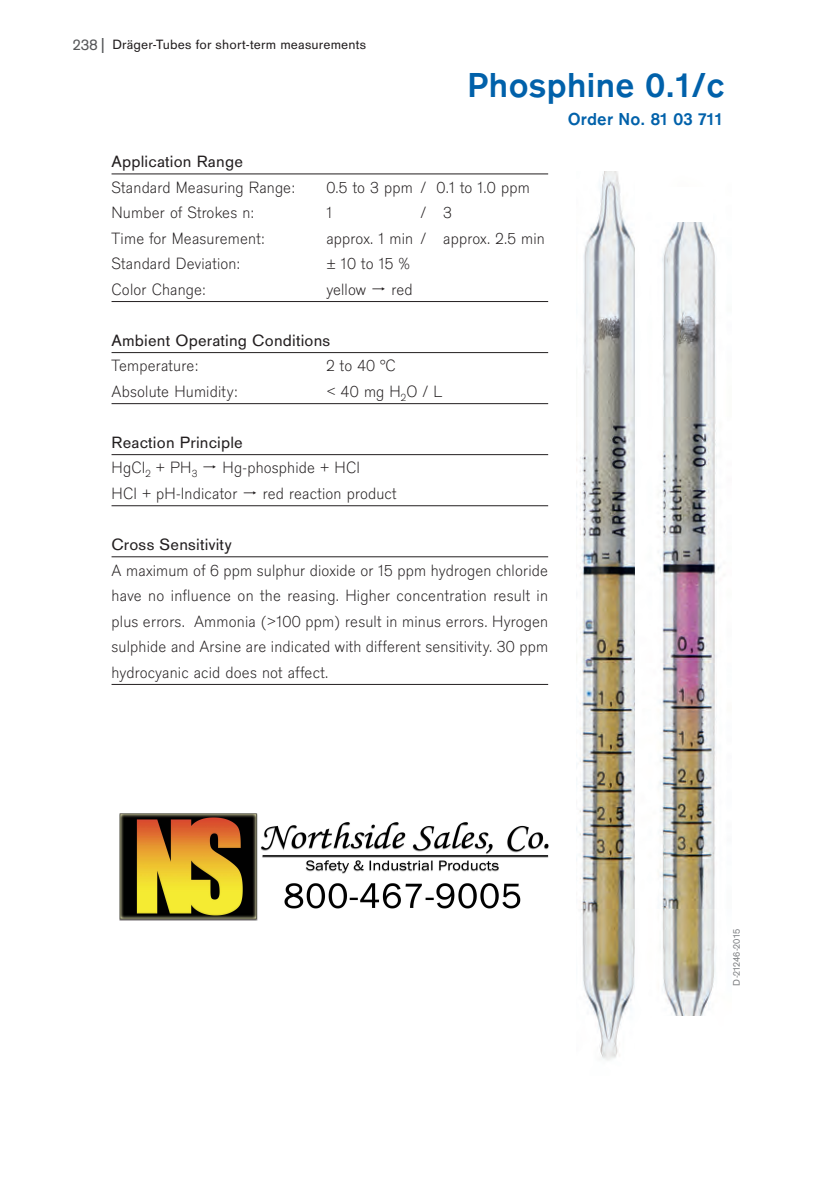
<style>
.page{position:relative;width:838px;height:1192px;background:#fff}
.page>*{position:absolute;margin:0;border:0;box-sizing:border-box;transform-origin:0 0}
.t1{font:700 36px "Draeger San";letter-spacing:.01em;color:#0161aa}
.t2{font:700 18px "Draeger San";letter-spacing:.01em;color:#0161aa}
.t3{font:300 17px/25.6px "Draeger San";letter-spacing:.01em;color:#231f20}
.t4{font:17px/25.6px "Draeger San";letter-spacing:.01em;color:#231f20}
.t5{font:14px "Draeger San";letter-spacing:.01em;color:#231f20}
.t6{font:10px "Draeger San";color:#808285}
.s1{font-size:16px;color:#57585a}
.s2{font-size:18px;color:#57585a}
.s3{font-weight:300}
</style>
<div class="page">
<hr style="left:112px;top:173px;width:436px;height:1px;background:#231f20">
<hr style="left:112px;top:301px;width:436px;height:1px;background:#231f20">
<hr style="left:112px;top:352px;width:436px;height:1px;background:#231f20">
<hr style="left:112px;top:403px;width:436px;height:1px;background:#231f20">
<hr style="left:112px;top:454px;width:436px;height:1px;background:#231f20">
<hr style="left:112px;top:505px;width:436px;height:1px;background:#231f20">
<hr style="left:112px;top:556px;width:436px;height:1px;background:#231f20">
<hr style="left:112px;top:684px;width:436px;height:1px;background:#231f20">
<img style="left:576px;top:171px;width:59px;height:889px">
<img style="left:658px;top:222px;width:62px;height:794px">
<img style="left:119px;top:813px;width:430px;height:107px">
<p class="t5" style="left:73px;top:36px;width:295px"><span class="s1">238</span><span class="s2">|</span> Dräger-Tubes for short-term measurements</p>
<h1 class="t1" style="left:467px;top:63px;width:259px">Phosphine 0.1/c</h1>
<p class="t2" style="left:568px;top:108px;width:156px">Order No. 81 03 711</p>
<p class="t4" style="left:112px;top:148px;width:133px">Application Range</p>
<p class="t3" style="left:112px;top:174px;width:185px">Standard Measuring Range:</p>
<p class="t3" style="left:326px;top:174px;width:205px">0.5 to 3 ppm / 0.1 to 1.0 ppm</p>
<p class="t3" style="left:112px;top:199px;width:144px">Number of Strokes n:</p>
<p class="t3" style="left:326px;top:199px;width:7px">1</p>
<p class="t3" style="left:421px;top:199px;width:33px">/ 3</p>
<p class="t3" style="left:112px;top:225px;width:155px">Time for Measurement:</p>
<p class="t3" style="left:326px;top:225px;width:220px">approx. 1 min / approx. 2.5 min</p>
<p class="t3" style="left:112px;top:250px;width:130px">Standard Deviation:</p>
<p class="t3" style="left:326px;top:250px;width:85px">± 10 to 15 %</p>
<p class="t3" style="left:112px;top:276px;width:96px">Color Change:</p>
<p class="t3" style="left:326px;top:276px;width:41px">yellow</p>
<p class="t3" style="left:391px;top:276px;width:23px">red</p>
<p class="t4" style="left:112px;top:327px;width:220px">Ambient Operating Conditions</p>
<p class="t3" style="left:112px;top:353px;width:88px">Temperature:</p>
<p class="t3" style="left:326px;top:353px;width:71px">2 to 40 °C</p>
<p class="t3" style="left:112px;top:378px;width:127px">Absolute Humidity:</p>
<p class="t3" style="left:326px;top:378px;width:118px">&lt; 40 mg H<sub>2</sub>O / L</p>
<p class="t4" style="left:112px;top:429px;width:133px">Reaction Principle<br><span class="s3">HgCI</span><sub>2</sub> <span class="s3">+ PH</span><sub>3</sub></p>
<p class="t3" style="left:112px;top:455px;width:250px;text-indent:111px">Hg-phosphide + HCI<br>HCI + pH-Indicator</p>
<p class="t3" style="left:263px;top:480px;width:135px">red reaction product</p>
<p class="t4" style="left:112px;top:531px;width:121px">Cross Sensitivity</p>
<p class="t3" style="left:112px;top:557px;width:438px;text-align:justify">A maximum of 6 ppm sulphur dioxide or 15 ppm hydrogen chloride have no influence on the reasing. Higher concentration result in plus errors. Ammonia (&gt;100 ppm) result in minus errors. Hyrogen sulphide and Arsine are indicated with different sensitivity. 30 ppm hydrocyanic acid does not affect.</p>
<p class="t6" style="left:730px;top:985px;width:58px;rotate:-90deg">D-21246-2015</p>
</div>
